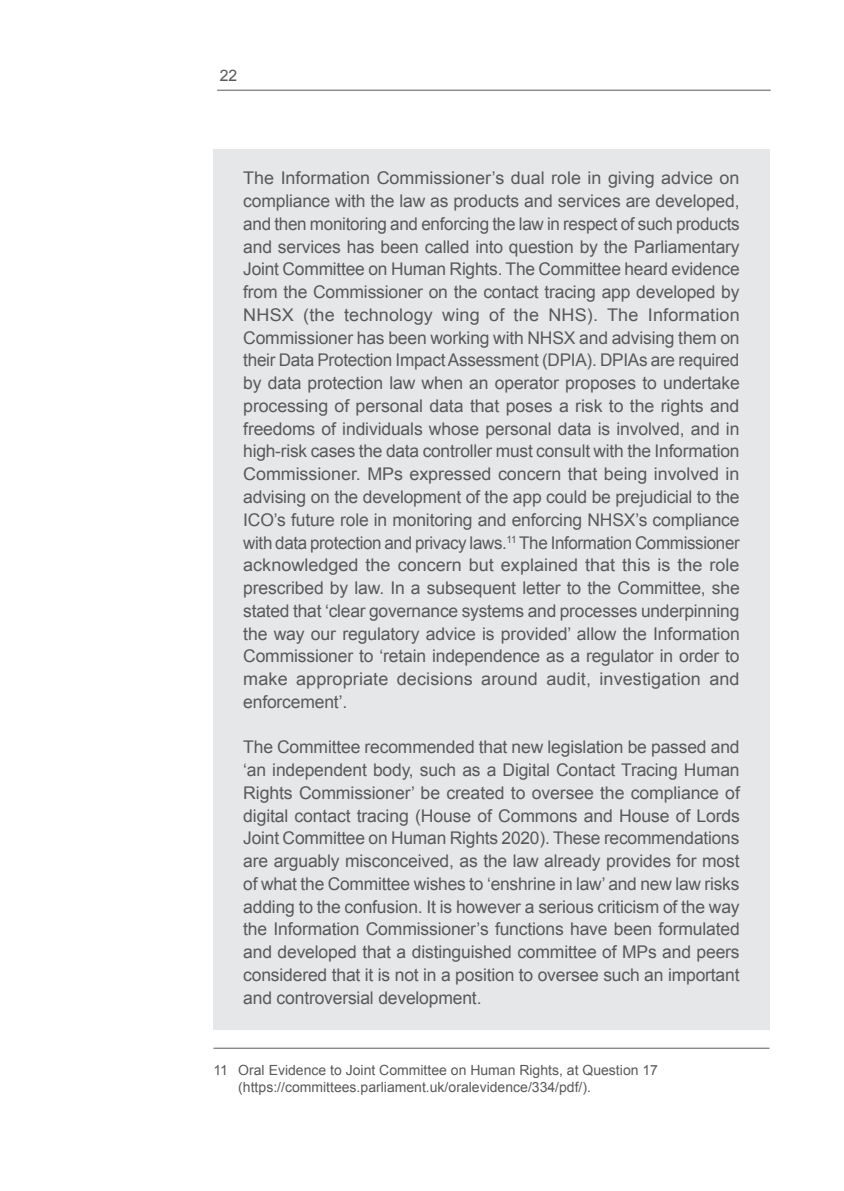
<style>
.page{position:relative;width:844px;height:1191px;background:#fff}
.page>*{position:absolute;margin:0;border:0;box-sizing:border-box;transform-origin:0 0}
.Insets_custom{font:17.5px/22.8px "Arial";letter-spacing:-.01em;color:#58595b;text-align:justify}
.t1{font:15.75px "Arial";color:#58595b}
.Footnotes_custom{font:14px/16.8px "Arial";color:#58595b}
</style>
<div class="page">
<hr style="left:217px;top:90px;width:553px;height:1px;background:#58595b">
<div style="left:213px;top:149px;width:556px;height:880px;background:#e6e7e8"></div>
<hr style="left:213px;top:1047px;width:556px;height:1px;background:#58595b">
<p class="t1" style="left:220px;top:65px;width:19px">22</p>
<p class="Insets_custom" style="left:243px;top:167px;width:498px">The Information Commissioner’s dual role in giving advice on compliance with the law as products and services are developed, and then monitoring and enforcing the law in respect of such products and services has been called into question by the Parliamentary Joint Committee on Human Rights. The Committee heard evidence from the Commissioner on the contact tracing app developed by NHSX (the technology wing of the NHS). The Information Commissioner has been working with NHSX and advising them on their Data Protection Impact Assessment (DPIA). DPIAs are required by data protection law when an operator proposes to undertake processing of personal data that poses a risk to the rights and freedoms of individuals whose personal data is involved, and in high-risk cases the data controller must consult with the Information Commissioner. MPs expressed concern that being involved in advising on the development of the app could be prejudicial to the ICO’s future role in monitoring and enforcing NHSX’s compliance with data protection and privacy laws.<sup>11</sup> The Information Commissioner acknowledged the concern but explained that this is the role prescribed by law. In a subsequent letter to the Committee, she stated that ‘clear governance systems and processes underpinning the way our regulatory advice is provided’ allow the Information Commissioner to ‘retain independence as a regulator in order to make appropriate decisions around audit, investigation and enforcement’.</p>
<p class="Insets_custom" style="left:243px;top:736px;width:498px">The Committee recommended that new legislation be passed and ‘an independent body, such as a Digital Contact Tracing Human Rights Commissioner’ be created to oversee the compliance of digital contact tracing (House of Commons and House of Lords Joint Committee on Human Rights 2020). These recommendations are arguably misconceived, as the law already provides for most of what the Committee wishes to ‘enshrine in law’ and new law risks adding to the confusion. It is however a serious criticism of the way the Information Commissioner’s functions have been formulated and developed that a distinguished committee of MPs and peers considered that it is not in a position to oversee such an important and controversial development.</p>
<p class="Footnotes_custom" style="left:238px;top:1061px;width:421px;text-indent:-25px">11 Oral Evidence to Joint Committee on Human Rights, at Question 17 (https://committees.parliament.uk/oralevidence/334/pdf/).</p>
</div>
